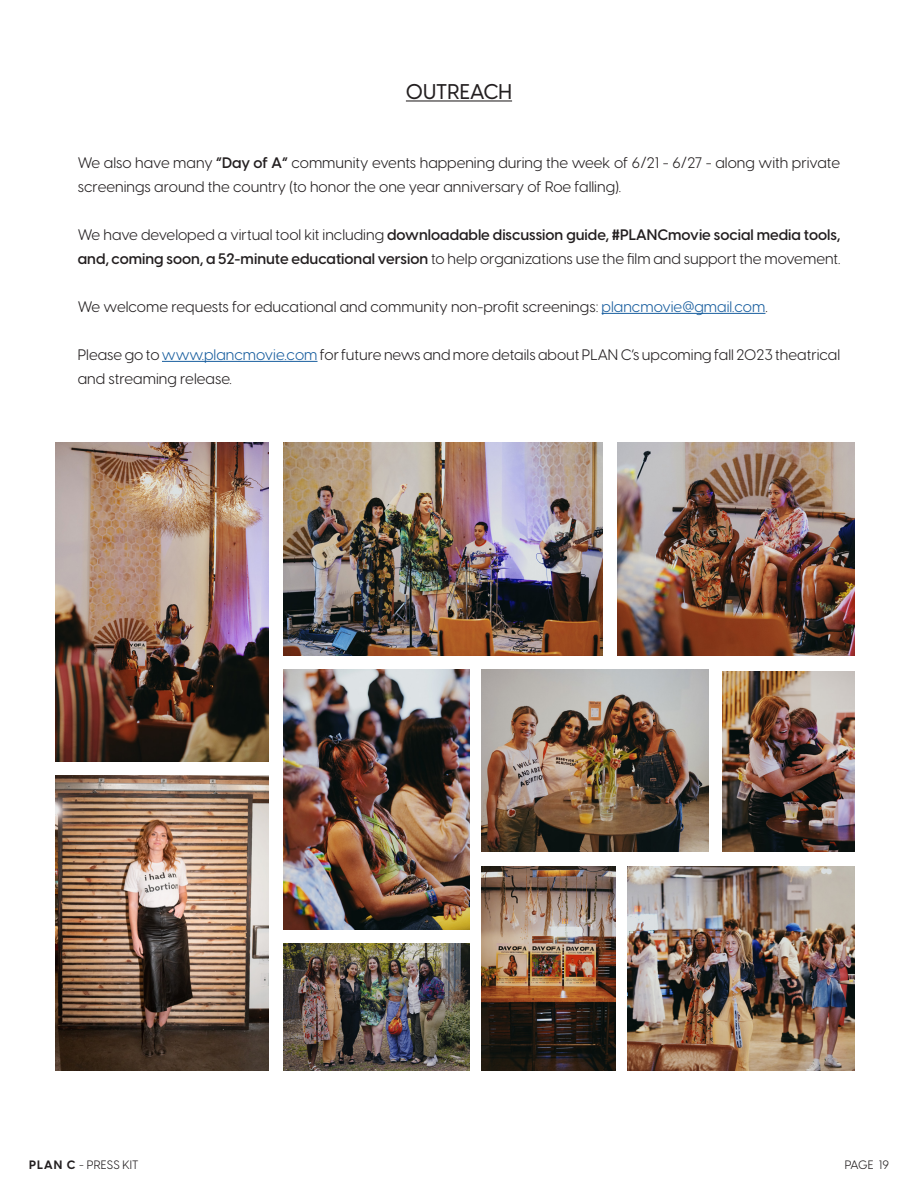
<style>
.page{position:relative;width:918px;height:1188px;background:#fff}
.page>*{position:absolute;margin:0;border:0;box-sizing:border-box;transform-origin:0 0}
.t1{font:500 21px "Visby CF";color:#231f20}
.t2{font:15px/24px "Visby CF";color:#231f20}
.t3{font:600 15px/24px "Visby CF";color:#231f20}
.t4{font:12px "Visby CF";letter-spacing:.01em;color:#231f20}
.s1{font-weight:600}
.s2{font-weight:400}
.s3{color:#175d9e}
.s4{font-weight:700}
</style>
<div class="page">
<hr style="left:406px;top:100px;width:106px;height:2px;background:#231f20">
<hr style="left:602px;top:313px;width:163px;height:1px;background:#175d9e">
<hr style="left:162px;top:361px;width:156px;height:1px;background:#175d9e">
<img style="left:56px;top:443px;width:213px;height:319px">
<img style="left:284px;top:443px;width:319px;height:213px">
<img style="left:284px;top:670px;width:185px;height:259px">
<img style="left:481px;top:670px;width:228px;height:182px">
<img style="left:618px;top:443px;width:236px;height:213px">
<img style="left:627px;top:866px;width:227px;height:204px">
<img style="left:56px;top:775px;width:213px;height:295px">
<img style="left:722px;top:672px;width:132px;height:180px">
<img style="left:481px;top:866px;width:134px;height:204px">
<img style="left:284px;top:943px;width:185px;height:127px">
<p class="t1" style="left:406px;top:79px;width:108px">OUTREACH</p>
<p class="t2" style="left:78px;top:151px;width:764px">We also have many <span class="s1">“Day of A”</span> community events happening during the week of 6/21 - 6/27 - along with private screenings around the country (to honor the one year anniversary of Roe falling).</p>
<p class="t3" style="left:78px;top:223px;width:764px"><span class="s2">We have developed a virtual tool kit including</span> downloadable discussion guide, #PLANCmovie social media tools, and, coming soon, a 52-minute educational version <span class="s2">to help organizations use the film and support the movement.</span></p>
<p class="t2" style="left:78px;top:295px;width:692px">We welcome requests for educational and community non-profit screenings: <span class="s3">plancmovie@gmail.com</span>.</p>
<p class="t2" style="left:78px;top:343px;width:764px">Please go to <span class="s3">www.plancmovie.com</span> for future news and more details about PLAN C’s upcoming fall 2023 theatrical and streaming release.</p>
<p class="t4" style="left:29px;top:1158px;width:111px"><span class="s4">PLAN C</span> - PRESS KIT</p>
<p class="t4" style="left:845px;top:1158px;width:46px">PAGE 19</p>
</div>
